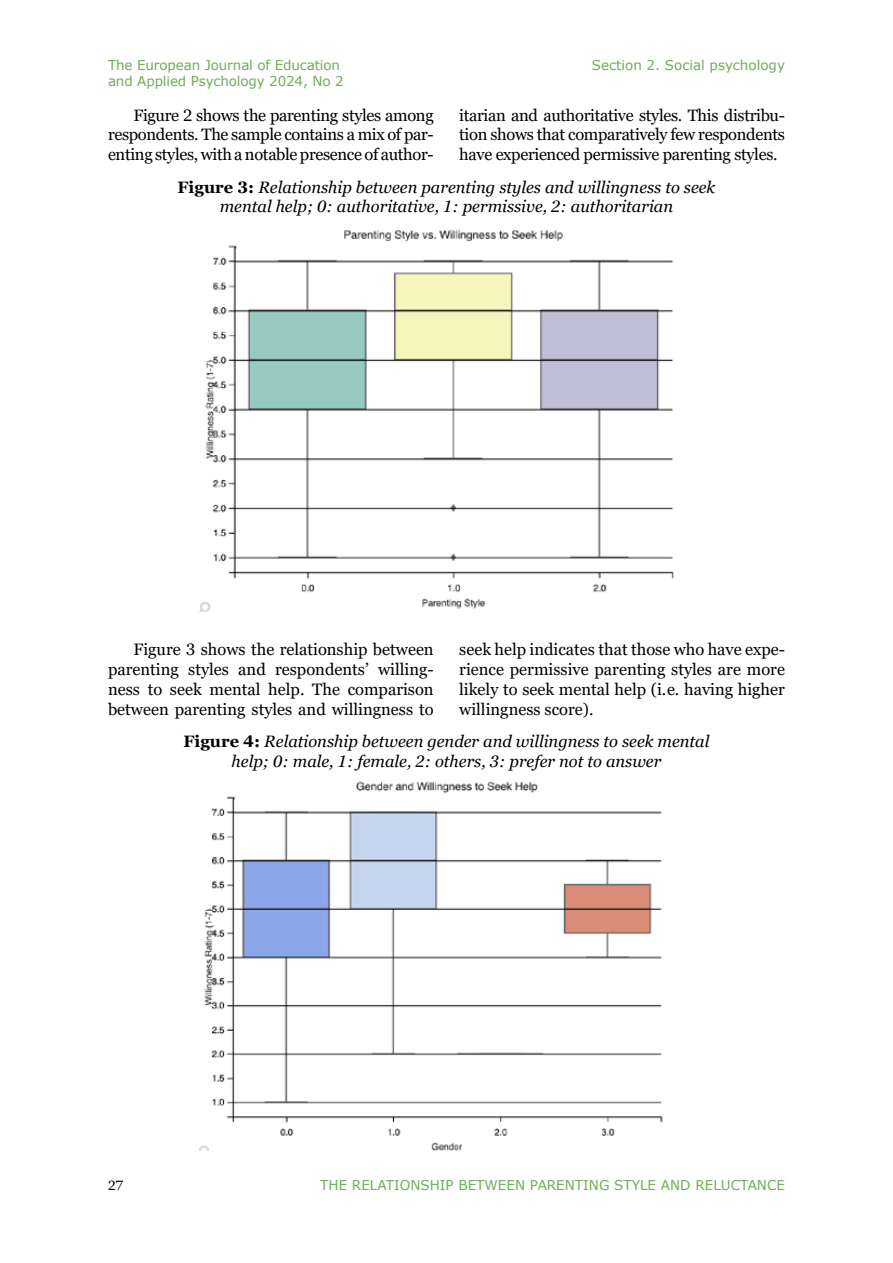
<style>
.page{position:relative;width:893px;height:1263px;background:#fff}
.page>*{position:absolute;margin:0;border:0;box-sizing:border-box;transform-origin:0 0}
.t1{font:16.5px/19.8px "Georgia Pro";letter-spacing:-.01em;color:#000;text-align:justify}
.t2{font:italic 16.5px/19.8px "Georgia Pro";color:#000;text-align:center}
.t3{font:13.5px/16.2px "Verdana";color:#6eac5b}
.t4{font:13.5px "Georgia Pro";color:#000}
.s1{font-weight:700;font-style:normal}
</style>
<div class="page">
<img style="left:199px;top:230px;width:475px;height:382px">
<img style="left:199px;top:781px;width:464px;height:369px">
<p class="t3" style="left:108px;top:57px;width:237px">The European Journal of Education and Applied Psychology 2024, No 2</p>
<p class="t3" style="left:592px;top:57px;width:195px">Section 2. Social psychology</p>
<p class="t1" style="left:108px;top:106px;width:327px;text-indent:26px">Figure 2 shows the parenting styles among respondents. The sample contains a mix of par&shy;enting styles, with a notable presence of author-</p>
<p class="t1" style="left:459px;top:106px;width:327px">itarian and authoritative styles. This distribu&shy;tion shows that comparatively few respondents have experienced permissive parenting styles.</p>
<p class="t2" style="left:178px;top:178px;width:539px"><span class="s1">Figure 3:</span> Relationship between parenting styles and willingness to seek mental help; 0: authoritative, 1: permissive, 2: authoritarian</p>
<p class="t1" style="left:108px;top:640px;width:327px;text-indent:26px">Figure 3 shows the relationship between parenting styles and respondents’ willing&shy;ness to seek mental help. The comparison between parenting styles and willingness to</p>
<p class="t1" style="left:459px;top:640px;width:327px">seek help indicates that those who have expe&shy;rience permissive parenting styles are more likely to seek mental help (i.e. having higher willingness score).</p>
<p class="t2" style="left:183px;top:732px;width:527px"><span class="s1">Figure 4:</span> Relationship between gender and willingness to seek mental help; 0: male, 1: female, 2: others, 3: prefer not to answer</p>
<p class="t4" style="left:108px;top:1178px;width:17px">27</p>
<p class="t3" style="left:320px;top:1177px;width:466px">THE RELATIONSHIP BETWEEN PARENTING STYLE AND RELUCTANCE</p>
</div>
